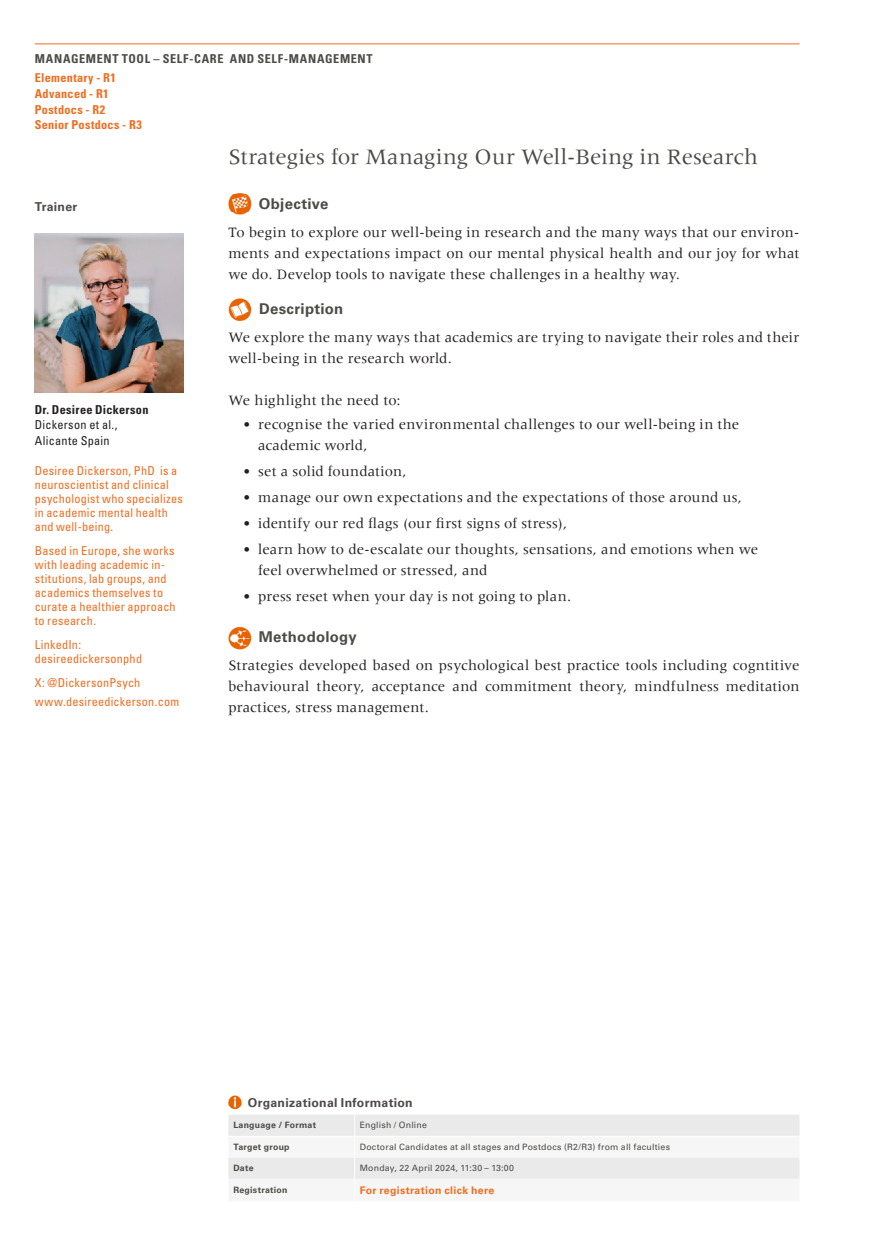
<style>
.page{position:relative;width:869px;height:1241px;background:#fff}
.page>*{position:absolute;margin:0;border:0;box-sizing:border-box;transform-origin:0 0}
.Kurse{font:22.75px "Meridien LT Std";letter-spacing:-.005em;color:#4c4b46}
.mengentext{font:14.88px/21px "Meridien LT Std";letter-spacing:.01em;color:#231f20}
.Objective_Description{font:700 14.88px "Univers LT Std";letter-spacing:.02em;color:#4c4b46}
.mengentext-2{font:700 14.88px "Univers LT Std";letter-spacing:.02em;color:#4c4b46}
.Trainer_Name{font:condensed 12.25px/14px "Univers LT Std";letter-spacing:.015em;color:#ef6d20}
.Kopf_links_Einstufung{font:700 condensed 12.25px "Univers LT Std";letter-spacing:.025em;color:#ef6d20}
.Trainer_Name-2{font:condensed 12.25px/15.8px "Univers LT Std";letter-spacing:.025em;color:#231f20}
.Kopf_Tools{font:700 condensed 12.25px "Univers LT Std";letter-spacing:.05em;color:#4c4b46}
.Tabelle_Headline{font:700 12.25px "Univers LT Std";letter-spacing:.025em;color:#4c4b46}
.Trainer_Biografie{font:condensed 12.25px "Univers LT Std";letter-spacing:.015em;color:#ef6d20}
.Headlines__Trainer{font:700 12.25px "Univers LT Std";letter-spacing:.025em;color:#4c4b46}
.Tabelle_Mengentext{font:700 10.5px "Univers LT Std";letter-spacing:.03em;color:#ef6d20}
.Tabelle_Mengentext-2{font:8.75px "Univers LT Std";letter-spacing:.03em;color:#4c4b46}
.Tabelle_Bold{font:700 8.75px "Univers LT Std";letter-spacing:.03em;color:#4c4b46}
.s1{font-weight:700}
</style>
<div class="page">
<hr style="left:35px;top:43px;width:764px;height:1px;background:#ef6d20">
<img style="left:228px;top:192px;width:23px;height:23px">
<img style="left:228px;top:298px;width:24px;height:22px">
<img style="left:228px;top:627px;width:23px;height:22px">
<svg style="left:228px;top:1095px;width:13px;height:13px"></svg>
<svg style="left:228px;top:1115px;width:571px;height:64px"></svg>
<hr style="left:228px;top:1135px;width:126px;height:1px;background:#fff">
<img style="left:35px;top:234px;width:149px;height:158px">
<p class="Kopf_Tools" style="left:35px;top:52px;width:339px">MANAGEMENT TOOL – SELF-CARE AND SELF-MANAGEMENT</p>
<p class="Kopf_links_Einstufung" style="left:35px;top:70px;width:83px">Elementary - R1</p>
<p class="Kopf_links_Einstufung" style="left:35px;top:86px;width:75px">Advanced - R1</p>
<p class="Kopf_links_Einstufung" style="left:35px;top:102px;width:72px">Postdocs - R2</p>
<p class="Kopf_links_Einstufung" style="left:35px;top:118px;width:109px">Senior Postdocs - R3</p>
<p class="Kurse" style="left:228px;top:144px;width:531px">Strategies for Managing Our Well-Being in Research</p>
<p class="Headlines__Trainer" style="left:35px;top:199px;width:44px">Trainer</p>
<p class="Objective_Description" style="left:259px;top:195px;width:71px">Objective</p>
<p class="mengentext" style="left:228px;top:222px;width:572px;text-align:justify">To begin to explore our well-being in research and the many ways that our environ&shy;ments and expectations impact on our mental physical health and our joy for what we do. Develop tools to navigate these challenges in a healthy way.</p>
<p class="mengentext-2" style="left:259px;top:300px;width:86px">Description</p>
<p class="mengentext" style="left:228px;top:327px;width:572px">We explore the many ways that academics are trying to navigate their roles and their well-being in the research world.</p>
<p class="mengentext" style="left:228px;top:390px;width:174px">We highlight the need to:</p>
<p class="mengentext" style="left:258px;top:413px;width:482px;text-indent:-15px">• recognise the varied environmental challenges to our well-being in the academic world,</p>
<p class="mengentext" style="left:243px;top:460px;width:165px">• set a solid foundation,</p>
<p class="mengentext" style="left:243px;top:486px;width:500px">• manage our own expectations and the expectations of those around us,</p>
<p class="mengentext" style="left:243px;top:512px;width:325px">• identify our red flags (our first signs of stress),</p>
<p class="mengentext" style="left:258px;top:538px;width:501px;text-indent:-15px">• learn how to de-escalate our thoughts, sensations, and emotions when we feel overwhelmed or stressed, and</p>
<p class="mengentext" style="left:243px;top:585px;width:329px">• press reset when your day is not going to plan.</p>
<p class="Objective_Description" style="left:258px;top:628px;width:99px">Methodology</p>
<p class="mengentext" style="left:228px;top:654px;width:572px;text-align:justify">Strategies developed based on psychological best practice tools including cogntitive behavioural theory, acceptance and commitment theory, mindfulness meditation practices, stress management.</p>
<p class="Trainer_Name-2" style="left:35px;top:401px;width:115px"><span class="s1">Dr. Desiree Dickerson<br></span>Dickerson et al.,<br>Alicante Spain</p>
<p class="Trainer_Name" style="left:35px;top:463px;width:150px">Desiree Dickerson, PhD is a neuroscientist and clinical psychologist who specializes in academic mental health and well-being.</p>
<p class="Trainer_Name" style="left:35px;top:543px;width:142px">Based in Europe, she works with leading academic in&shy;stitutions, lab groups, and academics themselves to curate a healthier approach to research.</p>
<p class="Trainer_Name" style="left:35px;top:637px;width:109px">LinkedIn: desireedickersonphd</p>
<p class="Trainer_Name" style="left:35px;top:675px;width:107px">X: @DickersonPsych</p>
<p class="Trainer_Biografie" style="left:35px;top:693px;width:146px">www.desireedickerson.com</p>
<p class="Tabelle_Headline" style="left:248px;top:1095px;width:166px">Organizational Information</p>
<p class="Tabelle_Bold" style="left:233px;top:1120px;width:84px">Language / Format</p>
<p class="Tabelle_Mengentext-2" style="left:359px;top:1119px;width:69px">English / Online</p>
<p class="Tabelle_Bold" style="left:233px;top:1141px;width:58px">Target group</p>
<p class="Tabelle_Mengentext-2" style="left:359px;top:1141px;width:312px">Doctoral Candidates at all stages and Postdocs (R2/R3) from all faculties</p>
<p class="Tabelle_Bold" style="left:233px;top:1162px;width:22px">Date</p>
<p class="Tabelle_Mengentext-2" style="left:359px;top:1162px;width:156px">Monday, 22 April 2024, 11:30 – 13:00</p>
<p class="Tabelle_Bold" style="left:233px;top:1184px;width:56px">Registration</p>
<p class="Tabelle_Mengentext" style="left:359px;top:1183px;width:136px">For registration click here</p>
</div>
